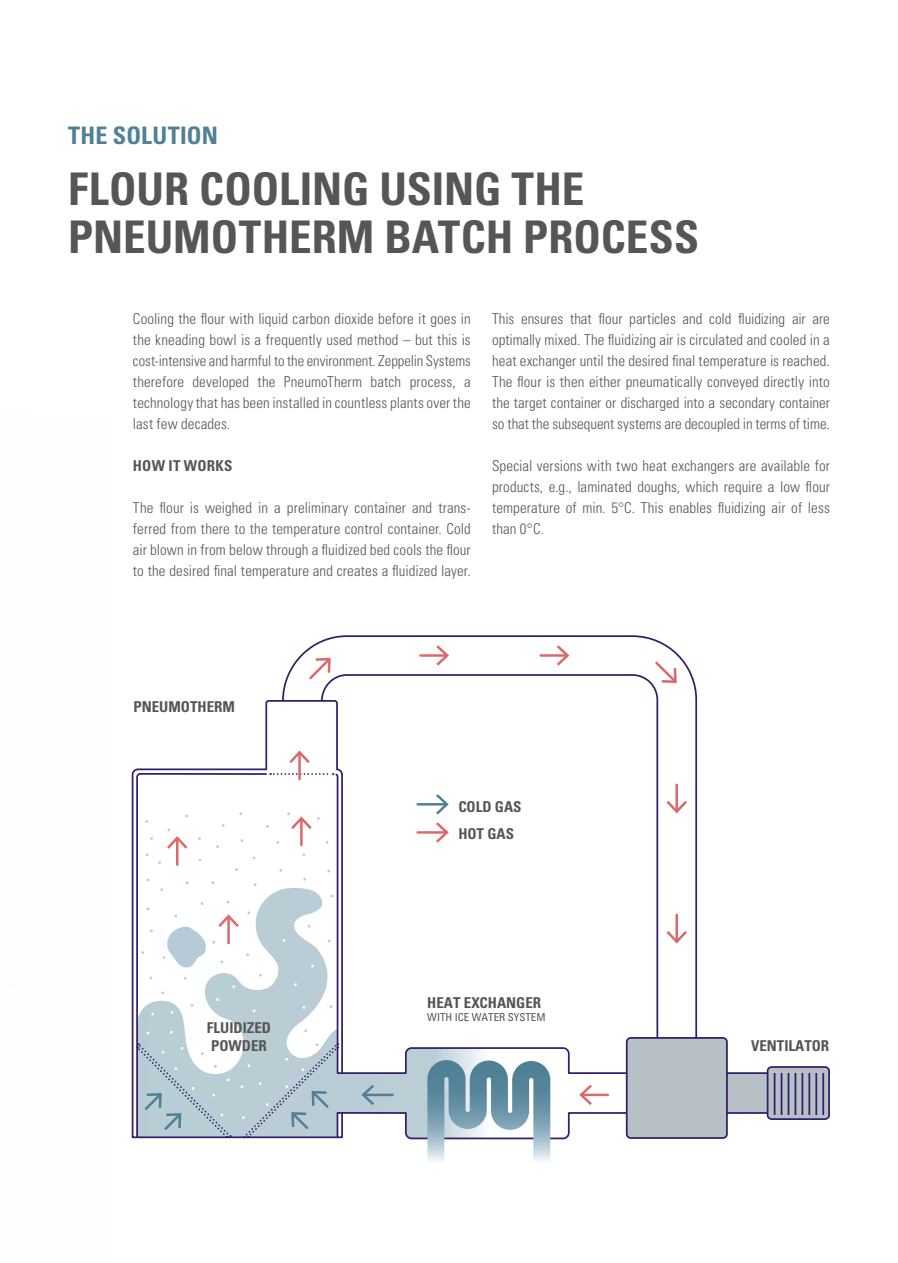
<style>
.page{position:relative;width:898px;height:1263px;background:#fff}
.page>*{position:absolute;margin:0;border:0;box-sizing:border-box;transform-origin:0 0}
.t1{font:700 condensed 45px/48px "Univers LT Std";color:#565656}
.t2{font:700 condensed 24.15px "Univers LT Std";letter-spacing:.005em;color:#4f8096}
.t3{font:300 condensed 15px/21px "Univers LT Std";letter-spacing:.005em;color:#565656;text-align:justify}
.t4{font:700 condensed 15px/18px "Univers LT Std";color:#565656}
.t5{font:condensed 10.95px "Univers LT Std";color:#565656}
</style>
<div class="page">
<svg style="left:131px;top:769px;width:494px;height:371px"></svg>
<svg style="left:282px;top:635px;width:415px;height:428px"></svg>
<hr style="left:420px;top:654px;width:26px;height:3px;background:#dd686a">
<svg style="left:436px;top:645px;width:13px;height:21px"></svg>
<svg style="left:652px;top:659px;width:26px;height:26px"></svg>
<svg style="left:307px;top:656px;width:25px;height:26px"></svg>
<hr style="left:540px;top:654px;width:26px;height:3px;background:#dd686a">
<svg style="left:556px;top:645px;width:13px;height:21px"></svg>
<hr style="left:417px;top:831px;width:29px;height:3px;background:#dd686a">
<svg style="left:436px;top:822px;width:12px;height:21px"></svg>
<hr style="left:675px;top:785px;width:2px;height:26px;background:#dd686a">
<svg style="left:666px;top:801px;width:20px;height:12px"></svg>
<hr style="left:675px;top:915px;width:2px;height:26px;background:#dd686a">
<svg style="left:666px;top:931px;width:20px;height:12px"></svg>
<hr style="left:581px;top:1094px;width:26px;height:2px;background:#dd686a">
<svg style="left:579px;top:1085px;width:12px;height:20px"></svg>
<hr style="left:364px;top:1094px;width:28px;height:2px;background:#4f8096">
<svg style="left:361px;top:1085px;width:13px;height:20px"></svg>
<hr style="left:417px;top:803px;width:29px;height:2px;background:#4f8096">
<svg style="left:436px;top:794px;width:12px;height:20px"></svg>
<div style="left:692px;top:1073px;width:101px;height:40px;background:#b6c0c5"></div>
<div style="left:691px;top:1072px;width:103px;height:42px;border:2px solid #301f6c"></div>
<svg style="left:767px;top:1067px;width:61px;height:52px;fill:#b6c0c5"></svg>
<div style="left:766px;top:1066px;width:63px;height:54px;border:2px solid #301f6c;border-radius:4px"></div>
<hr style="left:773px;top:1073px;width:2px;height:42px;background:#301f6c">
<hr style="left:780px;top:1073px;width:2px;height:42px;background:#301f6c">
<hr style="left:801px;top:1073px;width:2px;height:42px;background:#301f6c">
<hr style="left:808px;top:1073px;width:1px;height:42px;background:#301f6c">
<hr style="left:787px;top:1073px;width:2px;height:42px;background:#301f6c">
<hr style="left:794px;top:1073px;width:2px;height:42px;background:#301f6c">
<hr style="left:822px;top:1073px;width:1px;height:42px;background:#301f6c">
<hr style="left:815px;top:1073px;width:1px;height:42px;background:#301f6c">
<div style="left:626px;top:1038px;width:100px;height:100px;background:#b6c0c5;border-radius:4px"></div>
<div style="left:625px;top:1037px;width:102px;height:102px;border:2px solid #301f6c;border-radius:4px"></div>
<svg style="left:427px;top:1060px;width:123px;height:101px"></svg>
<svg style="left:136px;top:699px;width:208px;height:440px"></svg>
<h2 class="t2" style="left:68px;top:121px;width:151px">THE SOLUTION</h2>
<h1 class="t1" style="left:68px;top:165px;width:632px">FLOUR COOLING USING THE<br>PNEUMOTHERM BATCH PROCESS</h1>
<p class="t3" style="left:133px;top:309px;width:339px">Cooling the flour with liquid carbon dioxide before it goes in the kneading bowl is a frequently used method – but this is cost-intensive and harmful to the environment. Zeppelin Systems therefore developed the PneumoTherm batch process, a technology that has been installed in countless plants over the last few decades.</p>
<p class="t4" style="left:133px;top:457px;width:101px">HOW IT WORKS</p>
<p class="t3" style="left:133px;top:498px;width:339px">The flour is weighed in a preliminary container and trans&shy;ferred from there to the temperature control container. Cold air blown in from below through a fluidized bed cools the flour to the desired final temperature and creates a fluidized layer.</p>
<p class="t3" style="left:492px;top:309px;width:339px">This ensures that flour particles and cold fluidizing air are optimally mixed. The fluidizing air is circulated and cooled in a heat exchanger until the desired final temperature is reached.<br>The flour is then either pneumatically conveyed directly into the target container or discharged into a secondary container so that the subsequent systems are decoupled in terms of time.</p>
<p class="t3" style="left:492px;top:456px;width:339px">Special versions with two heat exchangers are available for products, e.g., laminated doughs, which require a low flour temperature of min. 5°C. This enables fluidizing air of less than 0°C.</p>
<p class="t4" style="left:133px;top:698px;width:103px">PNEUMOTHERM</p>
<p class="t4" style="left:458px;top:797px;width:65px">COLD GAS</p>
<p class="t4" style="left:207px;top:1019px;width:65px">FLUIDIZED<br>POWDER</p>
<p class="t4" style="left:458px;top:824px;width:57px">HOT GAS</p>
<p class="t4" style="left:427px;top:994px;width:115px">HEAT EXCHANGER</p>
<p class="t5" style="left:427px;top:1010px;width:120px">WITH ICE WATER SYSTEM</p>
<p class="t4" style="left:750px;top:1037px;width:80px">VENTILATOR</p>
</div>
